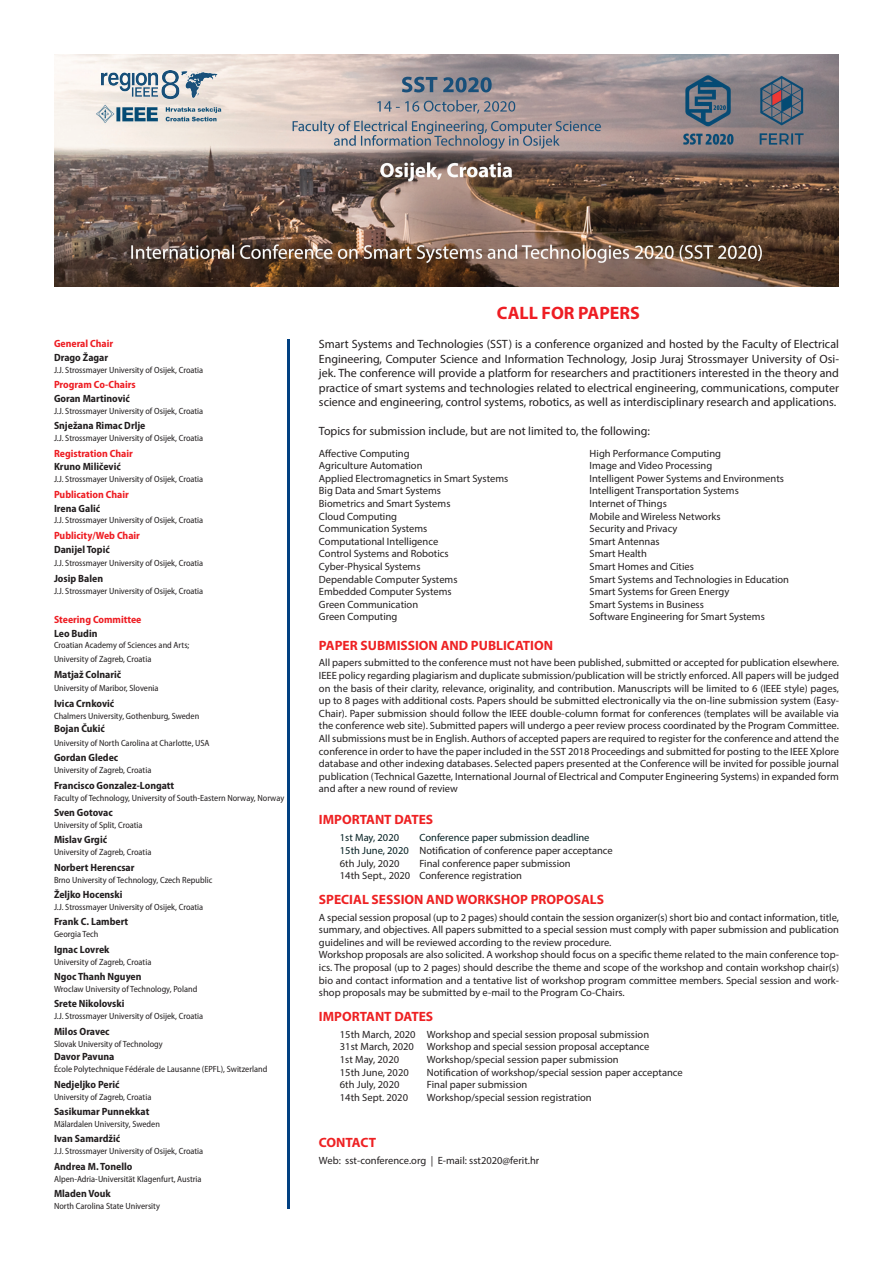
<style>
.page{position:relative;width:893px;height:1263px;background:#fff}
.page>*{position:absolute;margin:0;border:0;box-sizing:border-box;transform-origin:0 0}
.t1{font:700 18px "Myriad Pro";color:#ee1d23}
.t2{font:700 13.5px "Myriad Pro";color:#ee2123}
.t3{font:12px/14.4px "Myriad Pro";color:#231f20;text-align:justify}
.t4{font:10.5px/12.6px "Myriad Pro";color:#231f20}
.t5{font:700 semi-condensed 10.5px "Myriad Pro";color:#231f20}
.t6{font:700 semi-condensed 10.5px "Myriad Pro";color:#ee1d23}
.t7{font:10.5px "Myriad Pro";color:#041f22}
.t8{font:semi-condensed 9px/13.6px "Myriad Pro";color:#231f20}
.s1{color:#041f22}
</style>
<div class="page">
<hr style="left:288px;top:339px;width:2px;height:870px;background:#014081">
<img style="left:54px;top:54px;width:785px;height:233px">
<img style="left:101px;top:71px;width:117px;height:27px">
<p class="t6" style="left:54px;top:337px;width:61px">General Chair</p>
<p class="t5" style="left:54px;top:351px;width:56px">Drago Žagar</p>
<p class="t8" style="left:54px;top:363px;width:151px">J.J. Strossmayer University of Osijek, Croatia</p>
<p class="t6" style="left:54px;top:378px;width:83px">Program Co-Chairs</p>
<p class="t5" style="left:54px;top:392px;width:77px">Goran Martinović</p>
<p class="t8" style="left:54px;top:404px;width:151px">J.J. Strossmayer University of Osijek, Croatia</p>
<p class="t5" style="left:54px;top:419px;width:93px">Snježana Rimac Drlje</p>
<p class="t8" style="left:54px;top:431px;width:151px">J.J. Strossmayer University of Osijek, Croatia</p>
<p class="t6" style="left:54px;top:446px;width:80px">Registration Chair</p>
<p class="t5" style="left:54px;top:460px;width:68px">Kruno Miličević</p>
<p class="t8" style="left:54px;top:472px;width:151px">J.J. Strossmayer University of Osijek, Croatia</p>
<p class="t6" style="left:54px;top:487px;width:76px">Publication Chair</p>
<p class="t5" style="left:54px;top:501px;width:48px">Irena Galić</p>
<p class="t8" style="left:54px;top:513px;width:151px">J.J. Strossmayer University of Osijek, Croatia</p>
<p class="t6" style="left:54px;top:529px;width:88px">Publicity/Web Chair</p>
<p class="t5" style="left:54px;top:542px;width:57px">Danijel Topić</p>
<p class="t8" style="left:54px;top:556px;width:151px">J.J. Strossmayer University of Osijek, Croatia</p>
<p class="t5" style="left:54px;top:571px;width:51px">Josip Balen</p>
<p class="t8" style="left:54px;top:584px;width:151px">J.J. Strossmayer University of Osijek, Croatia</p>
<p class="t6" style="left:54px;top:612px;width:89px">Steering Committee</p>
<p class="t5" style="left:54px;top:626px;width:45px">Leo Budin</p>
<p class="t8" style="left:54px;top:638px;width:137px">Croatian Academy of Sciences and Arts;<br>University of Zagreb, Croatia</p>
<p class="t5" style="left:54px;top:667px;width:69px">Matjaž Colnarič</p>
<p class="t8" style="left:54px;top:681px;width:106px">University of Maribor, Slovenia</p>
<p class="t5" style="left:54px;top:696px;width:62px">Ivica Crnković</p>
<p class="t8" style="left:54px;top:709px;width:147px">Chalmers University, Gothenburg, Sweden</p>
<p class="t5" style="left:54px;top:722px;width:52px">Bojan Čukić</p>
<p class="t8" style="left:54px;top:736px;width:157px">University of North Carolina at Charlotte, USA</p>
<p class="t5" style="left:54px;top:751px;width:66px">Gordan Gledec</p>
<p class="t8" style="left:54px;top:763px;width:99px">University of Zagreb, Croatia</p>
<p class="t5" style="left:54px;top:778px;width:122px">Francisco Gonzalez-Longatt</p>
<p class="t8" style="left:54px;top:791px;width:232px">Faculty of Technology, University of South-Eastern Norway, Norway</p>
<p class="t5" style="left:54px;top:806px;width:60px">Sven Gotovac</p>
<p class="t8" style="left:54px;top:818px;width:90px">University of Split, Croatia</p>
<p class="t5" style="left:54px;top:833px;width:55px">Mislav Grgić</p>
<p class="t8" style="left:54px;top:845px;width:99px">University of Zagreb, Croatia</p>
<p class="t5" style="left:54px;top:860px;width:82px">Norbert Herencsar</p>
<p class="t8" style="left:54px;top:873px;width:160px">Brno University of Technology, Czech Republic</p>
<p class="t5" style="left:54px;top:888px;width:70px">Željko Hocenski</p>
<p class="t8" style="left:54px;top:900px;width:151px">J.J. Strossmayer University of Osijek, Croatia</p>
<p class="t5" style="left:54px;top:915px;width:76px">Frank C. Lambert</p>
<p class="t8" style="left:54px;top:927px;width:46px">Georgia Tech</p>
<p class="t5" style="left:54px;top:942px;width:57px">Ignac Lovrek</p>
<p class="t8" style="left:54px;top:955px;width:99px">University of Zagreb, Croatia</p>
<p class="t5" style="left:54px;top:970px;width:89px">Ngoc Thanh Nguyen</p>
<p class="t8" style="left:54px;top:982px;width:145px">Wroclaw University of Technology, Poland</p>
<p class="t5" style="left:54px;top:997px;width:72px">Srete Nikolovski</p>
<p class="t8" style="left:54px;top:1009px;width:151px">J.J. Strossmayer University of Osijek, Croatia</p>
<p class="t5" style="left:54px;top:1024px;width:57px">Milos Oravec</p>
<p class="t8" style="left:54px;top:1037px;width:110px">Slovak University of Technology</p>
<p class="t5" style="left:54px;top:1050px;width:62px">Davor Pavuna</p>
<p class="t8" style="left:54px;top:1062px;width:215px">École Polytechnique Fédérale de Lausanne (EPFL), Switzerland</p>
<p class="t5" style="left:54px;top:1077px;width:67px">Nedjeljko Perić</p>
<p class="t8" style="left:54px;top:1090px;width:99px">University of Zagreb, Croatia</p>
<p class="t5" style="left:54px;top:1105px;width:97px">Sasikumar Punnekkat</p>
<p class="t8" style="left:54px;top:1117px;width:107px">Mälardalen University, Sweden</p>
<p class="t5" style="left:54px;top:1132px;width:68px">Ivan Samardžić</p>
<p class="t8" style="left:54px;top:1144px;width:151px">J.J. Strossmayer University of Osijek, Croatia</p>
<p class="t5" style="left:54px;top:1159px;width:80px">Andrea M. Tonello</p>
<p class="t8" style="left:54px;top:1172px;width:149px">Alpen-Adria-Universität Klagenfurt, Austria</p>
<p class="t5" style="left:54px;top:1187px;width:58px">Mladen Vouk</p>
<p class="t8" style="left:54px;top:1199px;width:108px">North Carolina State University</p>
<h1 class="t1" style="left:497px;top:302px;width:145px">CALL FOR PAPERS</h1>
<p class="t3" style="left:319px;top:337px;width:522px">Smart Systems and Technologies (SST) is a conference organized and hosted by the Faculty of Electrical Engineering, Computer Science and Information Technology, Josip Juraj Strossmayer University of Osi&shy;jek. The conference will provide a platform for researchers and practitioners interested in the theory and practice of smart systems and technologies related to electrical engineering, communications, computer science and engineering, control systems, robotics, as well as interdisciplinary research and applications.</p>
<p class="t3" style="left:319px;top:423px;width:333px">Topics for submission include, but are not limited to, the following:</p>
<p class="t4" style="left:319px;top:447px;width:191px">Affective Computing<br>Agriculture Automation<br>Applied Electromagnetics in Smart Systems<br>Big Data and Smart Systems<br>Biometrics and Smart Systems<br>Cloud Computing<br>Communication Systems<br>Computational Intelligence<br>Control Systems and Robotics<br>Cyber-Physical Systems<br>Dependable Computer Systems<br>Embedded Computer Systems<br>Green Communication<br>Green Computing</p>
<p class="t4" style="left:590px;top:447px;width:201px">High Performance Computing<br>Image and Video Processing<br>Intelligent Power Systems and Environments<br>Intelligent Transportation Systems<br>Internet of Things<br>Mobile and Wireless Networks<br>Security and Privacy<br>Smart Antennas<br>Smart Health<br>Smart Homes and Cities<br>Smart Systems and Technologies in Education<br>Smart Systems for Green Energy<br>Smart Systems in Business<br>Software Engineering for Smart Systems</p>
<p class="t2" style="left:319px;top:636px;width:236px">PAPER SUBMISSION AND PUBLICATION</p>
<p class="t4" style="left:319px;top:656px;width:522px;text-align:justify">All papers submitted to the conference must not have been published, submitted or accepted for publication elsewhere.<br>IEEE policy regarding plagiarism and duplicate submission/publication will be strictly enforced. All papers will be judged on the basis of their clarity, relevance, originality, and contribution. Manuscripts will be limited to 6 (IEEE style) pages, up to 8 pages with additional costs. Papers should be submitted electronically via the on-line submission system (Easy-Chair). Paper submission should follow the IEEE double-column format for conferences (templates will be available via the conference web site). Submitted papers will undergo a peer review process coordinated by the Program Committee.<br>All submissions must be in English. Authors of accepted papers are required to register for the conference and attend the conference in order to have the paper included in the SST 2018 Proceedings and submitted for posting to the IEEE Xplore database and other indexing databases. Selected papers presented at the Conference will be invited for possible journal publication (Technical Gazette, International Journal of Electrical and Computer Engineering Systems) in expanded form and after a new round of review</p>
<p class="t2" style="left:319px;top:811px;width:116px">IMPORTANT DATES</p>
<p class="t7" style="left:340px;top:831px;width:61px">1st May, 2020</p>
<p class="t4" style="left:340px;top:831px;width:274px;text-indent:79px"><span class="s1">Conference paper submission deadline<br>15th June, 2020</span> Notification of conference paper acceptance<br>6th July, 2020</p>
<p class="t4" style="left:340px;top:856px;width:232px;text-indent:79px">Final conference paper submission<br>14th Sept., 2020 Conference registration</p>
<p class="t2" style="left:319px;top:890px;width:287px">SPECIAL SESSION AND WORKSHOP PROPOSALS</p>
<p class="t4" style="left:319px;top:911px;width:522px">A special session proposal (up to 2 pages) should contain the session organizer(s) short bio and contact information, title, summary, and objectives. All papers submitted to a special session must comply with paper submission and publication guidelines and will be reviewed according to the review procedure.<br>Workshop proposals are also solicited. A workshop should focus on a specific theme related to the main conference top&shy;ics. The proposal (up to 2 pages) should describe the theme and scope of the workshop and contain workshop chair(s) bio and contact information and a tentative list of workshop program committee members. Special session and work&shy;shop proposals may be submitted by e-mail to the Program Co-Chairs.</p>
<p class="t2" style="left:319px;top:1007px;width:116px">IMPORTANT DATES</p>
<p class="t4" style="left:340px;top:1028px;width:311px;text-align:justify">15th March, 2020 Workshop and special session proposal submission 31st March, 2020 Workshop and special session proposal acceptance 1st May, 2020</p>
<p class="t4" style="left:427px;top:1053px;width:193px">Workshop/special session paper submission</p>
<p class="t4" style="left:340px;top:1065px;width:70px">15th June, 2020</p>
<p class="t4" style="left:427px;top:1065px;width:257px">Notification of workshop/special session paper acceptance</p>
<p class="t4" style="left:340px;top:1078px;width:61px">6th July, 2020</p>
<p class="t4" style="left:427px;top:1078px;width:102px">Final paper submission</p>
<p class="t4" style="left:340px;top:1091px;width:70px">14th Sept. 2020</p>
<p class="t4" style="left:427px;top:1091px;width:166px">Workshop/special session registration</p>
<p class="t2" style="left:319px;top:1134px;width:59px">CONTACT</p>
<p class="t4" style="left:319px;top:1154px;width:222px">Web: sst-conference.org | E-mail: sst2020@ferit.hr</p>
</div>
